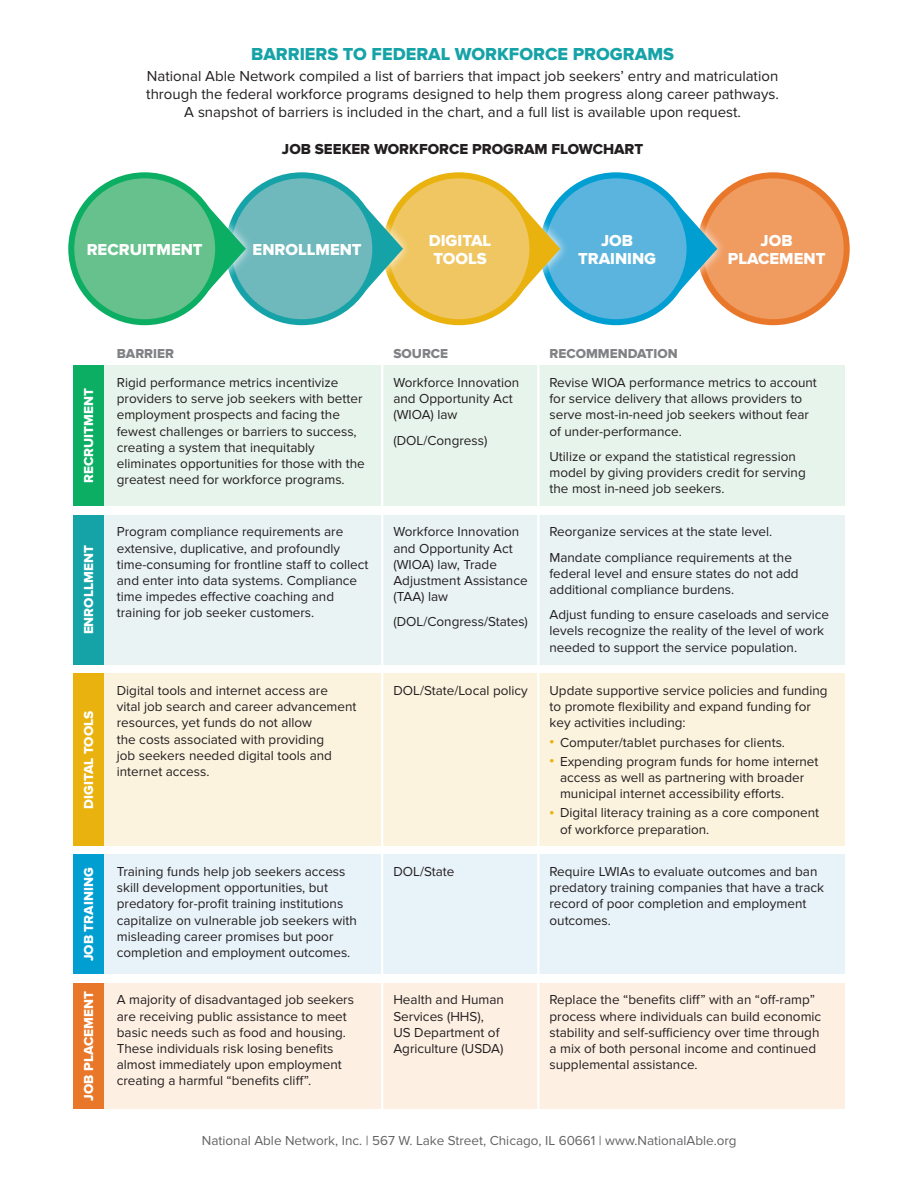
<style>
.page{position:relative;width:918px;height:1188px;background:#fff}
.page>*{position:absolute;margin:0;border:0;box-sizing:border-box;transform-origin:0 0}
.t1{font:18px "Proxima Nova Extrabld";color:#16a3a8}
.t2{font:16.5px "Proxima Nova Extrabld";color:#fff}
.t3{font:15px/18px "Proxima Nova";color:#231f20;text-align:center}
.t4{font:15px "Proxima Nova Extrabld";color:#231f20}
.t5{font:13.5px/16.2px "Proxima Nova";color:#231f20}
.t6{font:13.5px "Proxima Nova";color:#636366}
.t7{font:13.5px "Proxima Nova Extrabld";color:#fff}
.t8{font:13.5px "Proxima Nova Extrabld";color:#808285}
.s1{font-weight:900;color:#e9b20e}
</style>
<div class="page">
<div style="left:700px;top:175px;width:147px;height:147px;background:#f09b60;border-radius:50%"></div>
<div style="left:697px;top:172px;width:153px;height:153px;border:6px solid #e97729;border-radius:50%"></div>
<svg style="left:658px;top:186px;width:68px;height:126px"></svg>
<svg style="left:669px;top:194px;width:48px;height:109px"></svg>
<div style="left:543px;top:175px;width:147px;height:147px;background:#5ab4dd;border-radius:50%"></div>
<div style="left:540px;top:172px;width:153px;height:153px;border:6px solid #009ed1;border-radius:50%"></div>
<svg style="left:501px;top:186px;width:68px;height:126px"></svg>
<svg style="left:512px;top:194px;width:48px;height:109px"></svg>
<div style="left:386px;top:175px;width:146px;height:147px;background:#efc661;border-radius:50%"></div>
<div style="left:383px;top:172px;width:152px;height:153px;border:6px solid #e9b20e;border-radius:50%"></div>
<svg style="left:344px;top:186px;width:68px;height:126px"></svg>
<svg style="left:354px;top:194px;width:49px;height:109px"></svg>
<div style="left:228px;top:175px;width:147px;height:147px;background:#6fb9bd;border-radius:50%"></div>
<div style="left:225px;top:172px;width:153px;height:153px;border:6px solid #16a3a8;border-radius:50%"></div>
<svg style="left:187px;top:186px;width:68px;height:126px"></svg>
<svg style="left:197px;top:194px;width:49px;height:109px"></svg>
<div style="left:71px;top:175px;width:147px;height:147px;background:#66c18c;border-radius:50%"></div>
<div style="left:68px;top:172px;width:153px;height:153px;border:6px solid #0bae62;border-radius:50%"></div>
<div style="left:104px;top:515px;width:741px;height:150px;background:#e9f3f4"></div>
<div style="left:73px;top:515px;width:31px;height:150px;background:#16a3a8"></div>
<div style="left:104px;top:674px;width:741px;height:172px;background:#fcf3df"></div>
<div style="left:73px;top:674px;width:31px;height:172px;background:#e9b20e"></div>
<div style="left:104px;top:855px;width:741px;height:119px;background:#e7f2f9"></div>
<div style="left:73px;top:855px;width:31px;height:119px;background:#009ed1"></div>
<div style="left:104px;top:983px;width:741px;height:126px;background:#fdefe2"></div>
<div style="left:73px;top:983px;width:31px;height:126px;background:#e97729"></div>
<div style="left:104px;top:366px;width:741px;height:140px;background:#e7f4eb"></div>
<div style="left:73px;top:366px;width:31px;height:140px;background:#0bae62"></div>
<hr style="left:381px;top:352px;width:2px;height:767px;background:#fff">
<hr style="left:537px;top:352px;width:2px;height:766px;background:#fff">
<p class="t1" style="left:251px;top:43px;width:424px">BARRIERS TO FEDERAL WORKFORCE PROGRAMS</p>
<p class="t3" style="left:146px;top:67px;width:634px">National Able Network compiled a list of barriers that impact job seekers’ entry and matriculation through the federal workforce programs designed to help them progress along career pathways.<br>A snapshot of barriers is included in the chart, and a full list is available upon request.</p>
<p class="t4" style="left:282px;top:140px;width:363px">JOB SEEKER WORKFORCE PROGRAM FLOWCHART</p>
<p class="t2" style="left:87px;top:240px;width:117px">RECRUITMENT</p>
<p class="t2" style="left:253px;top:240px;width:111px">ENROLLMENT</p>
<p class="t2" style="left:429px;top:231px;width:64px">DIGITAL</p>
<p class="t2" style="left:433px;top:249px;width:55px">TOOLS</p>
<p class="t2" style="left:601px;top:231px;width:33px">JOB</p>
<p class="t2" style="left:578px;top:249px;width:80px">TRAINING</p>
<p class="t8" style="left:117px;top:346px;width:59px">BARRIER</p>
<p class="t8" style="left:393px;top:346px;width:56px">SOURCE</p>
<p class="t8" style="left:550px;top:346px;width:130px">RECOMMENDATION</p>
<p class="t2" style="left:761px;top:231px;width:33px">JOB</p>
<p class="t2" style="left:728px;top:249px;width:99px">PLACEMENT</p>
<p class="t7" style="left:81px;top:483px;width:96px;rotate:-90deg">RECRUITMENT</p>
<p class="t7" style="left:81px;top:634px;width:91px;rotate:-90deg">ENROLLMENT</p>
<p class="t7" style="left:81px;top:809px;width:100px;rotate:-90deg">DIGITAL TOOLS</p>
<p class="t5" style="left:117px;top:375px;width:250px">Rigid performance metrics incentivize providers to serve job seekers with better employment prospects and facing the fewest challenges or barriers to success, creating a system that inequitably eliminates opportunities for those with the</p>
<p class="t5" style="left:117px;top:472px;width:229px">greatest need for workforce programs.</p>
<p class="t5" style="left:117px;top:524px;width:253px">Program compliance requirements are extensive, duplicative, and profoundly time-consuming for frontline staff to collect and enter into data systems. Compliance time impedes effective coaching and training for job seeker customers.</p>
<p class="t5" style="left:117px;top:683px;width:241px">Digital tools and internet access are<br>vital job search and career advancement resources, yet funds do not allow<br>the costs associated with providing<br>job seekers needed digital tools and internet access.</p>
<p class="t5" style="left:393px;top:375px;width:127px">Workforce Innovation and Opportunity Act (WIOA) law</p>
<p class="t5" style="left:393px;top:432px;width:96px">(DOL/Congress)</p>
<p class="t5" style="left:550px;top:375px;width:269px">Revise WIOA performance metrics to account for service delivery that allows providers to serve most-in-need job seekers without fear of under-performance.</p>
<p class="t5" style="left:550px;top:449px;width:258px">Utilize or expand the statistical regression model by giving providers credit for serving the most in-need job seekers.</p>
<p class="t5" style="left:393px;top:524px;width:136px">Workforce Innovation and Opportunity Act (WIOA) law, Trade<br>Adjustment Assistance (TAA) law</p>
<p class="t5" style="left:393px;top:614px;width:136px">(DOL/Congress/States)</p>
<p class="t5" style="left:550px;top:524px;width:224px">Reorganize services at the state level.</p>
<p class="t5" style="left:550px;top:550px;width:251px">Mandate compliance requirements at the federal level and ensure states do not add additional compliance burdens.</p>
<p class="t5" style="left:550px;top:607px;width:281px">Adjust funding to ensure caseloads and service levels recognize the reality of the level of work needed to support the service population.</p>
<p class="t5" style="left:393px;top:683px;width:136px">DOL/State/Local policy</p>
<p class="t5" style="left:550px;top:683px;width:280px">Update supportive service policies and funding to promote flexibility and expand funding for key activities including:</p>
<p class="t5" style="left:550px;top:734px;width:237px"><span class="s1">•</span> Computer/tablet purchases for clients.</p>
<p class="t5" style="left:560px;top:754px;width:260px;text-indent:-11px"><span class="s1">•</span> Expending program funds for home internet access as well as partnering with broader municipal internet accessibility efforts.</p>
<p class="t5" style="left:560px;top:805px;width:261px;text-indent:-11px"><span class="s1">•</span> Digital literacy training as a core component of workforce preparation.</p>
<p class="t5" style="left:393px;top:864px;width:62px">DOL/State</p>
<p class="t5" style="left:117px;top:864px;width:241px">Training funds help job seekers access skill development opportunities, but predatory for-profit training institutions capitalize on vulnerable job seekers with misleading career promises but poor completion and employment outcomes.</p>
<p class="t7" style="left:81px;top:961px;width:95px;rotate:-90deg">JOB TRAINING</p>
<p class="t5" style="left:550px;top:864px;width:276px">Require LWIAs to evaluate outcomes and ban predatory training companies that have a track record of poor completion and employment outcomes.</p>
<p class="t7" style="left:81px;top:1101px;width:111px;rotate:-90deg">JOB PLACEMENT</p>
<p class="t5" style="left:550px;top:992px;width:273px">Replace the “benefits cliff” with an “off-ramp” process where individuals can build economic stability and self-sufficiency over time through a mix of both personal income and continued supplemental assistance.</p>
<p class="t5" style="left:117px;top:992px;width:239px">A majority of disadvantaged job seekers are receiving public assistance to meet basic needs such as food and housing.<br>These individuals risk losing benefits almost immediately upon employment creating a harmful “benefits cliff”.</p>
<p class="t5" style="left:393px;top:992px;width:112px">Health and Human<br>Services (HHS),<br>US Department of<br>Agriculture (USDA)</p>
<p class="t6" style="left:202px;top:1132px;width:536px">National Able Network, Inc. | 567 W. Lake Street, Chicago, IL 60661 | www.NationalAble.org</p>
</div>
